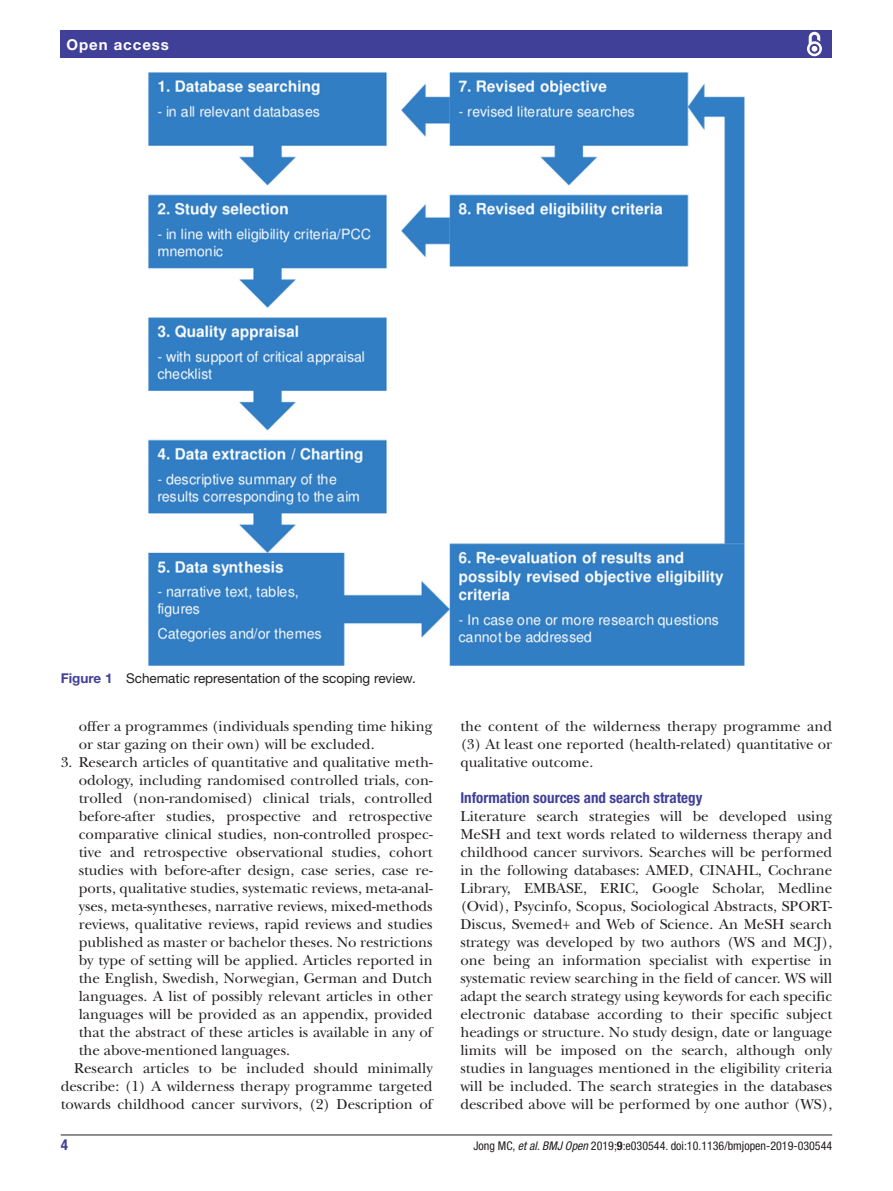
<style>
.page{position:relative;width:893px;height:1191px;background:#fff}
.page>*{position:absolute;margin:0;border:0;box-sizing:border-box;transform-origin:0 0}
.t1{font:15px/18px "New Baskerville";color:#231f20;text-align:justify}
.t2{font:700 condensed 15px "Helvetica Neue LT Std";color:#414099}
.t3{font:700 15px "Helvetica Neue LT Std";letter-spacing:.065em;color:#fff}
.t4{font:13.5px "Helvetica Neue LT Std";color:#231f20}
.t5{font:condensed 12px "Helvetica Neue LT Std";color:#231f20}
.s1{font-weight:700;color:#414099}
.s2{font-style:italic}
.s3{font-weight:700}
</style>
<div class="page">
<hr style="left:61px;top:1134px;width:771px;height:1px;background:#231f20">
<div style="left:61px;top:31px;width:771px;height:27px;background:#414099"></div>
<svg style="left:807px;top:31px;width:15px;height:26px"></svg>
<img style="left:149px;top:73px;width:595px;height:592px">
<p class="t3" style="left:66px;top:35px;width:104px">Open access</p>
<p class="t4" style="left:61px;top:670px;width:357px"><span class="s1">Figure 1</span> Schematic representation of the scoping review.</p>
<p class="t1" style="left:79px;top:717px;width:355px">offer a programmes (individuals spending time hiking or star gazing on their own) will be excluded.</p>
<p class="t1" style="left:61px;top:753px;width:373px">3. Research articles of quantitative and qualitative meth-</p>
<p class="t1" style="left:79px;top:771px;width:355px">odology, including randomised controlled trials, con-</p>
<p class="t1" style="left:79px;top:789px;width:355px">trolled (non-randomised) clinical trials, controlled</p>
<p class="t1" style="left:79px;top:807px;width:355px">before-after studies, prospective and retrospective</p>
<p class="t1" style="left:79px;top:825px;width:355px">comparative clinical studies, non-controlled prospec-</p>
<p class="t1" style="left:79px;top:843px;width:355px">tive and retrospective observational studies, cohort</p>
<p class="t1" style="left:79px;top:861px;width:355px">studies with before-after design, case series, case re-</p>
<p class="t1" style="left:79px;top:879px;width:355px">ports, qualitative studies, systematic reviews, meta-anal-</p>
<p class="t1" style="left:79px;top:897px;width:355px">yses, meta-syntheses, narrative reviews, mixed-methods</p>
<p class="t1" style="left:79px;top:915px;width:355px">reviews, qualitative reviews, rapid reviews and studies</p>
<p class="t1" style="left:79px;top:933px;width:355px">published as master or bachelor theses. No restrictions</p>
<p class="t1" style="left:79px;top:951px;width:355px">by type of setting will be applied. Articles reported in</p>
<p class="t1" style="left:79px;top:969px;width:355px">the English, Swedish, Norwegian, German and Dutch</p>
<p class="t1" style="left:79px;top:987px;width:355px">languages. A list of possibly relevant articles in other</p>
<p class="t1" style="left:79px;top:1005px;width:355px">languages will be provided as an appendix, provided</p>
<p class="t1" style="left:79px;top:1023px;width:355px">that the abstract of these articles is available in any of</p>
<p class="t1" style="left:79px;top:1041px;width:213px">the above-mentioned languages.</p>
<p class="t1" style="left:74px;top:1059px;width:360px">Research articles to be included should minimally</p>
<p class="t1" style="left:61px;top:1077px;width:373px">describe: (1) A wilderness therapy programme targeted</p>
<p class="t1" style="left:61px;top:1095px;width:373px">towards childhood cancer survivors, (2) Description of</p>
<p class="t1" style="left:460px;top:717px;width:373px">the content of the wilderness therapy programme and (3) At least one reported (health-related) quantitative or qualitative outcome.</p>
<p class="t2" style="left:460px;top:789px;width:244px">Information sources and search strategy</p>
<p class="t1" style="left:460px;top:807px;width:373px">Literature search strategies will be developed using MeSH and text words related to wilderness therapy and childhood cancer survivors. Searches will be performed in the following databases: AMED, CINAHL, Cochrane Library, EMBASE, ERIC, Google Scholar, Medline (Ovid), Psycinfo, Scopus, Sociological Abstracts, SPORT-Discus, Svemed+ and Web of Science. An MeSH search strategy was developed by two authors (WS and MCJ), one being an information specialist with expertise in systematic review searching in the field of cancer. WS will adapt the search strategy using keywords for each specific electronic database according to their specific subject headings or structure. No study design, date or language limits will be imposed on the search, although only studies in languages mentioned in the eligibility criteria will be included. The search strategies in the databases described above will be performed by one author (WS),</p>
<p class="t2" style="left:61px;top:1135px;width:9px">4</p>
<p class="t5" style="left:473px;top:1138px;width:360px">Jong MC, <span class="s2">et al</span>. <span class="s2">BMJ Open</span> 2019;<span class="s3">9</span>:e030544. doi:10.1136/bmjopen-2019-030544</p>
</div>
